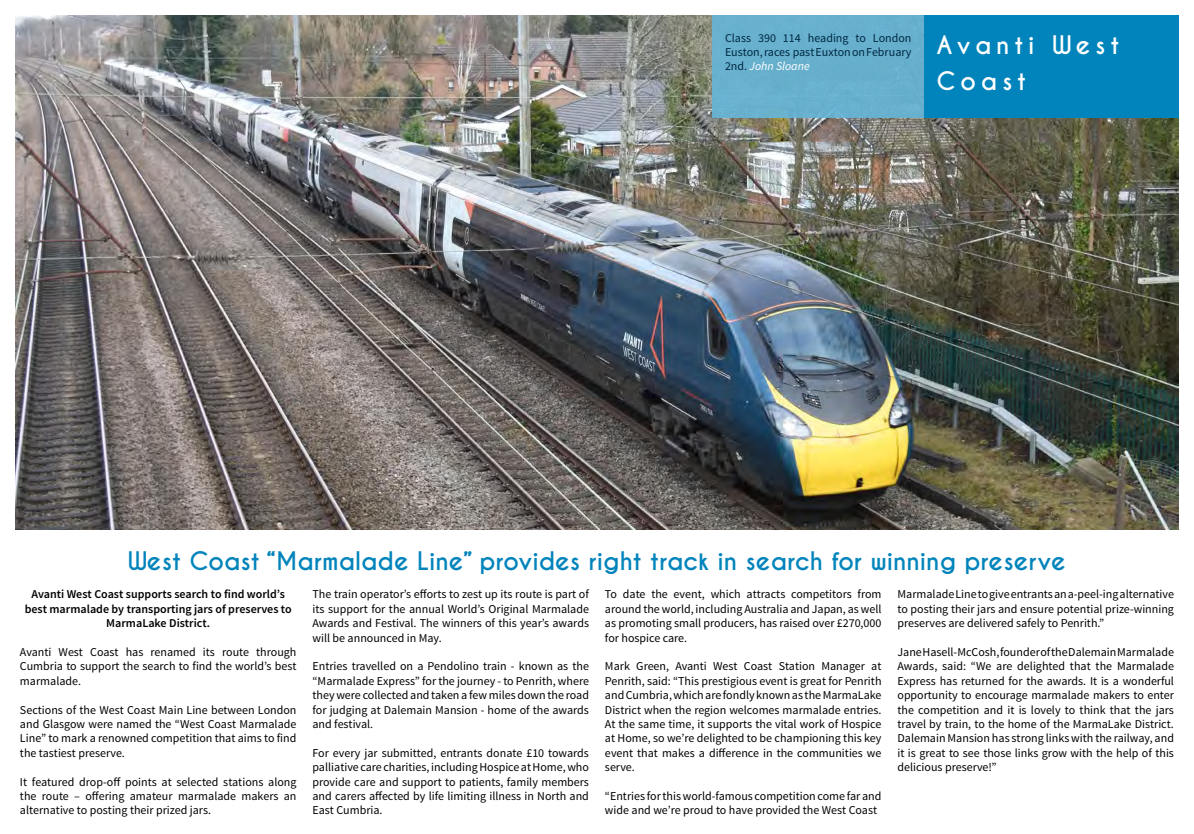
<style>
.page{position:relative;width:1194px;height:834px;background:#fff}
.page>*{position:absolute;margin:0;border:0;box-sizing:border-box;transform-origin:0 0}
.t1{font:700 24px "Caviar Dreams";color:#0084bb}
.t2{font:700 24px/36px "Caviar Dreams";letter-spacing:.2em;color:#fff}
.t3{font:12px/14.4px "Source Sans Pro";color:#000;text-align:justify}
.t4{font:600 12px/14.4px "Source Sans Pro";color:#000;text-align:center}
.t5{font:12px/14.4px "Source Sans Pro";color:#002841;text-align:justify}
.s1{font-style:italic;color:#fff}
</style>
<div class="page">
<img style="left:15px;top:15px;width:1164px;height:515px">
<div style="left:712px;top:15px;width:212px;height:103px;background:#67b0ce"></div>
<div style="left:924px;top:15px;width:255px;height:103px;background:#0084bb"></div>
<p class="t5" style="left:725px;top:31px;width:188px">Class 390 114 heading to London Euston, races past Euxton on February 2nd. <span class="s1">John Sloane</span></p>
<h1 class="t2" style="left:936px;top:28px;width:185px">Avanti West<br>Coast</h1>
<h1 class="t1" style="left:128px;top:546px;width:940px">West Coast “Marmalade Line” provides right track in search for winning preserve</h1>
<p class="t4" style="left:25px;top:588px;width:269px">Avanti West Coast supports search to find world’s best marmalade by transporting jars of preserves to<br>MarmaLake District.</p>
<p class="t3" style="left:20px;top:645px;width:278px">Avanti West Coast has renamed its route through Cumbria to support the search to find the world’s best marmalade.</p>
<p class="t3" style="left:20px;top:703px;width:278px">Sections of the West Coast Main Line between London and Glasgow were named the “West Coast Marmalade Line” to mark a renowned competition that aims to find the tastiest preserve.</p>
<p class="t3" style="left:20px;top:775px;width:278px">It featured drop-off points at selected stations along the route – offering amateur marmalade makers an alternative to posting their prized jars.</p>
<p class="t3" style="left:312px;top:587px;width:278px">The train operator’s efforts to zest up its route is part of its support for the annual World’s Original Marmalade Awards and Festival. The winners of this year’s awards will be announced in May.</p>
<p class="t3" style="left:312px;top:659px;width:278px">Entries travelled on a Pendolino train - known as the “Marmalade Express” for the journey - to Penrith, where they were collected and taken a few miles down the road for judging at Dalemain Mansion - home of the awards and festival.</p>
<p class="t3" style="left:312px;top:746px;width:278px">For every jar submitted, entrants donate £10 towards palliative care charities, including Hospice at Home, who provide care and support to patients, family members and carers affected by life limiting illness in North and East Cumbria.</p>
<p class="t3" style="left:605px;top:587px;width:278px">To date the event, which attracts competitors from around the world, including Australia and Japan, as well as promoting small producers, has raised over £270,000 for hospice care.</p>
<p class="t3" style="left:605px;top:659px;width:278px">Mark Green, Avanti West Coast Station Manager at Penrith, said: “This prestigious event is great for Penrith and Cumbria, which are fondly known as the MarmaLake District when the region welcomes marmalade entries.<br>At the same time, it supports the vital work of Hospice at Home, so we’re delighted to be championing this key event that makes a difference in the communities we serve.</p>
<p class="t3" style="left:605px;top:789px;width:278px">“Entries for this world-famous competition come far and wide and we’re proud to have provided the West Coast</p>
<p class="t3" style="left:897px;top:587px;width:278px">Marmalade Line to give entrants an a-peel-ing alternative to posting their jars and ensure potential prize-winning preserves are delivered safely to Penrith.”</p>
<p class="t3" style="left:897px;top:645px;width:278px">Jane Hasell-McCosh, founder of the Dalemain Marmalade Awards, said: “We are delighted that the Marmalade Express has returned for the awards. It is a wonderful opportunity to encourage marmalade makers to enter the competition and it is lovely to think that the jars travel by train, to the home of the MarmaLake District.<br>Dalemain Mansion has strong links with the railway, and it is great to see those links grow with the help of this delicious preserve!”</p>
</div>
